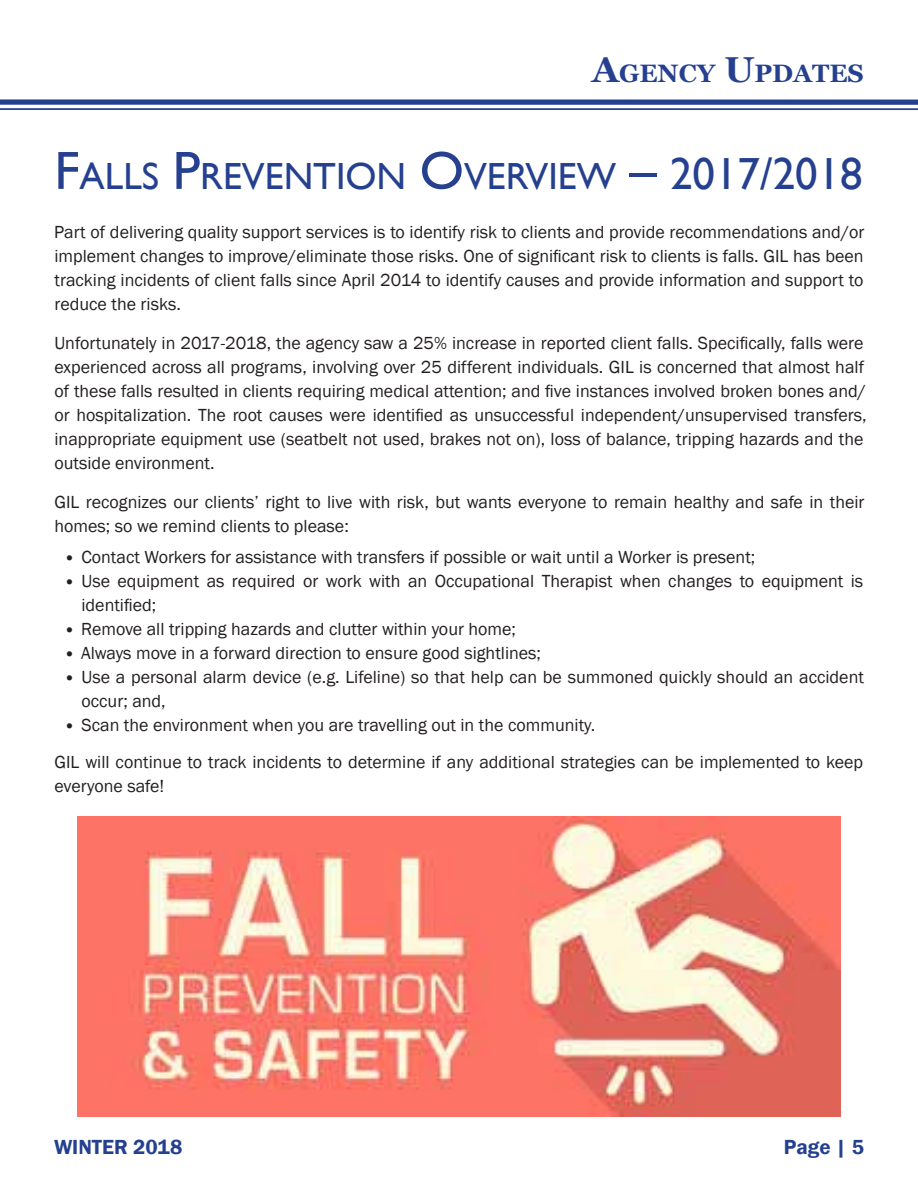
<style>
.page{position:relative;width:918px;height:1188px;background:#fff}
.page>*{position:absolute;margin:0;border:0;box-sizing:border-box;transform-origin:0 0}
.No_Spacing{font:37.8px "Gill Sans";color:#25408f}
.t1{font:700 25.2px "Georgia";color:#25408f}
.t2{font:600 21px "Franklin Gothic";color:#25408f}
.No_Spacing-2{font:18px/24px "Franklin Gothic";color:#231f20}
.s1{font-size:36px}
.s2{font-size:54px}
.s3{font-size:45px}
.s4{font-family:"Calibri";font-size:16.5px}
</style>
<div class="page">
<div style="left:0;top:99px;width:918px;height:6px;background:#25408f"></div>
<hr style="left:0;top:108px;width:918px;height:2px;background:#25408f">
<img style="left:78px;top:816px;width:762px;height:301px">
<h2 class="t1" style="left:592px;top:57px;width:274px"><span class="s1">A</span>GENCY <span class="s1">U</span>PDATES</h2>
<p class="No_Spacing" style="left:54px;top:154px;width:810px"><span class="s2">F</span>ALLS <span class="s2">P</span>REVENTION <span class="s2">O</span>VERVIEW <span class="s2">–</span> <span class="s3">2017/2018</span></p>
<p class="No_Spacing-2" style="left:54px;top:220px;width:812px;text-align:justify">Part of delivering quality support services is to identify risk to clients and provide recommendations and/or implement changes to improve/eliminate those risks. One of significant risk to clients is falls. GIL has been tracking incidents of client falls since April 2014 to identify causes and provide information and support to reduce the risks.</p>
<p class="No_Spacing-2" style="left:54px;top:331px;width:814px">Unfortunately in 2017-2018, the agency saw a 25% increase in reported client falls. Specifically, falls were experienced across all programs, involving over 25 different individuals. GIL is concerned that almost half of these falls resulted in clients requiring medical attention; and five instances involved broken bones and/ or hospitalization. The root causes were identified as unsuccessful independent/unsupervised transfers, inappropriate equipment use (seatbelt not used, brakes not on), loss of balance, tripping hazards and the outside environment.</p>
<p class="No_Spacing-2" style="left:54px;top:490px;width:812px">GIL recognizes our clients’ right to live with risk, but wants everyone to remain healthy and safe in their homes; so we remind clients to please:</p>
<p class="No_Spacing-2" style="left:66px;top:545px;width:691px"><span class="s4">•</span> Contact Workers for assistance with transfers if possible or wait until a Worker is present;</p>
<p class="No_Spacing-2" style="left:81px;top:569px;width:783px;text-indent:-16px"><span class="s4">•</span> Use equipment as required or work with an Occupational Therapist when changes to equipment is identified;</p>
<p class="No_Spacing-2" style="left:66px;top:617px;width:452px"><span class="s4">•</span> Remove all tripping hazards and clutter within your home;</p>
<p class="No_Spacing-2" style="left:66px;top:641px;width:477px"><span class="s4">•</span> Always move in a forward direction to ensure good sightlines;</p>
<p class="No_Spacing-2" style="left:82px;top:665px;width:784px;text-indent:-16px"><span class="s4">•</span> Use a personal alarm device (e.g. Lifeline) so that help can be summoned quickly should an accident occur; and,</p>
<p class="No_Spacing-2" style="left:66px;top:713px;width:531px"><span class="s4">•</span> Scan the environment when you are travelling out in the community.</p>
<p class="No_Spacing-2" style="left:54px;top:751px;width:810px">GIL will continue to track incidents to determine if any additional strategies can be implemented to keep everyone safe!</p>
<p class="t2" style="left:54px;top:1134px;width:130px">WINTER 2018</p>
<p class="t2" style="left:784px;top:1134px;width:82px">Page | 5</p>
</div>
